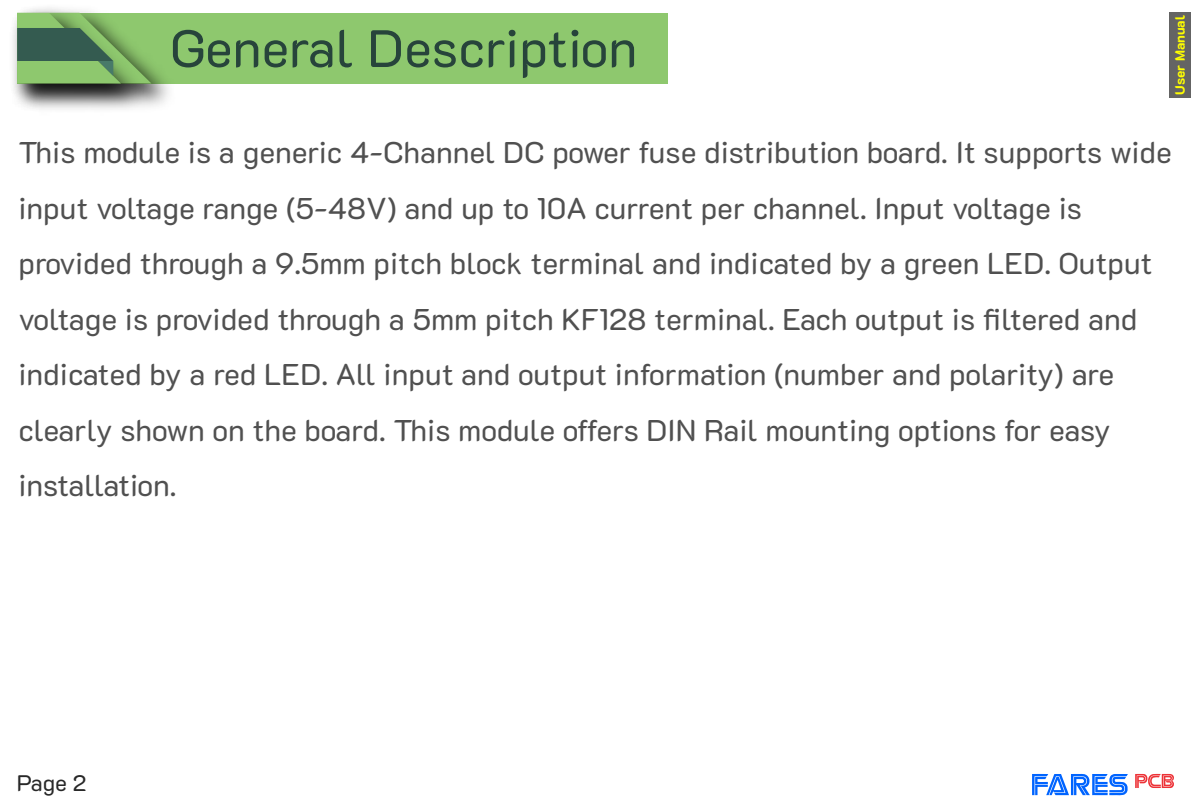
<style>
.page{position:relative;width:1191px;height:808px;background:#fff}
.page>*{position:absolute;margin:0;border:0;box-sizing:border-box;transform-origin:0 0}
.t1{font:52.5px "K2 D";color:#27443b}
.t2{font:30px/55.5px "K2 D";color:#505050}
.t3{font:22.5px "K2 D";color:#282828}
.t4{font:800 13.5px "K2 D";color:#ff0}
</style>
<div class="page">
<div style="left:17px;top:13px;width:650px;height:70px;background:#8ec86e"></div>
<img style="left:154px;top:69px;width:30px;height:37px">
<img style="left:13px;top:8px;width:141px;height:101px">
<svg style="left:17px;top:13px;width:134px;height:70px"></svg>
<svg style="left:1032px;top:774px;width:95px;height:21px"></svg>
<svg style="left:1135px;top:774px;width:39px;height:14px"></svg>
<div style="left:1169px;top:13px;width:22px;height:85px;background:#646464"></div>
<h1 class="t1" style="left:170px;top:18px;width:469px">General Description</h1>
<p class="t4" style="left:1172px;top:95px;width:82px;rotate:-90deg">User Manual</p>
<p class="t2" style="left:19px;top:125px;width:1154px">This module is a generic 4-Channel DC power fuse distribution board. It supports wide input voltage range (5-48V) and up to 10A current per channel. Input voltage is provided through a 9.5mm pitch block terminal and indicated by a green LED. Output voltage is provided through a 5mm pitch KF128 terminal. Each output is filtered and indicated by a red LED. All input and output information (number and polarity) are clearly shown on the board. This module offers DIN Rail mounting options for easy installation.</p>
<p class="t3" style="left:17px;top:769px;width:71px">Page 2</p>
</div>
